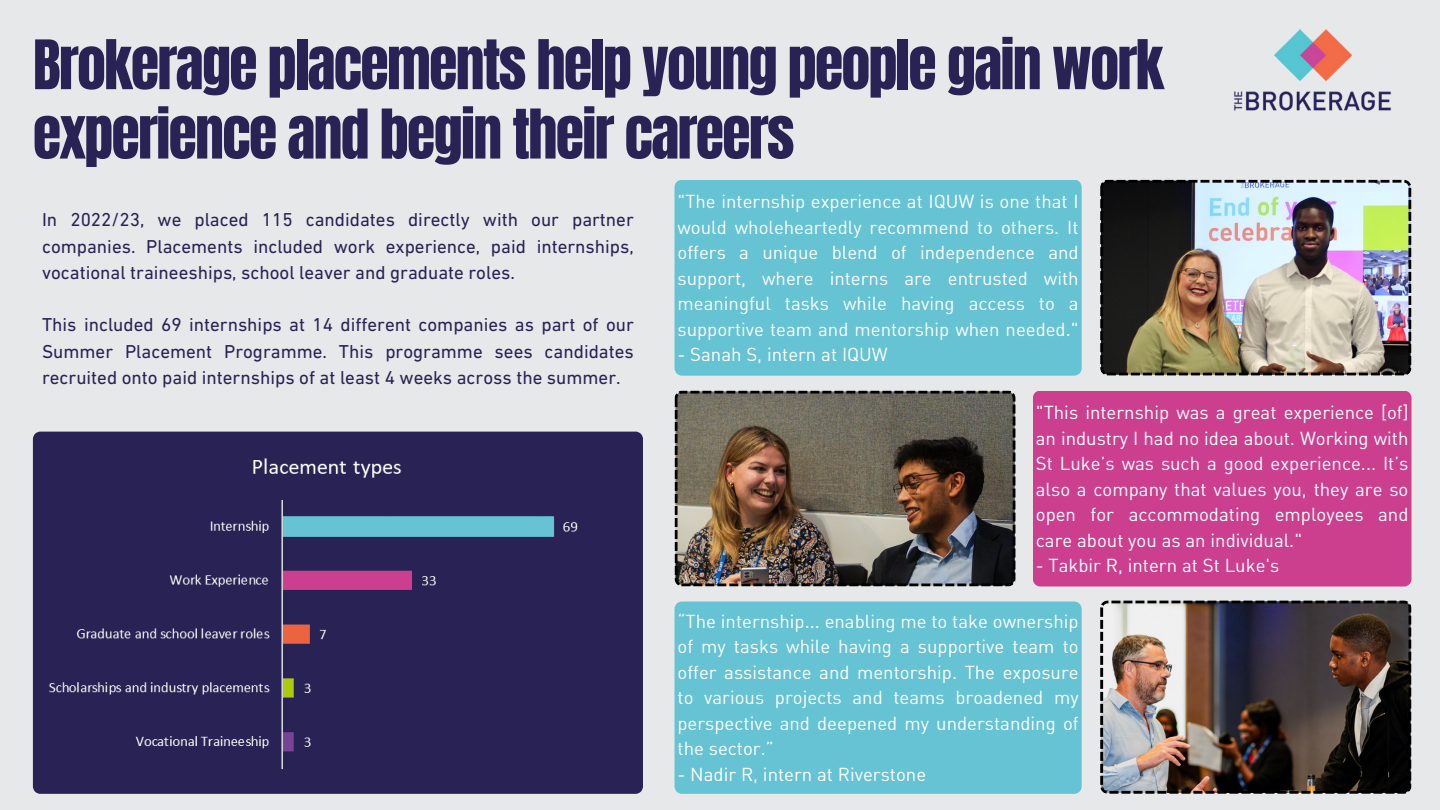
<style>
.page{position:relative;width:1440px;height:810px;background:#e6e8e9}
.page>*{position:absolute;margin:0;border:0;box-sizing:border-box;transform-origin:0 0}
.t1{font:57.9px/69.4px "Anton";letter-spacing:-.03em;color:#282354}
.t2{font:19px/26.2px "DIN Next LT Pro";color:#282354;text-align:justify}
.t3{font:18.6px/25.5px "DIN Regular Alternate";color:#fff;text-align:justify}
</style>
<div class="page">
<img style="left:1234px;top:29px;width:157px;height:82px">
<div style="left:33px;top:432px;width:610px;height:362px;background:#282354"></div>
<img style="left:38px;top:440px;width:576px;height:345px">
<img style="left:1100px;top:180px;width:311px;height:195px">
<img style="left:1100px;top:600px;width:311px;height:194px">
<img style="left:675px;top:391px;width:341px;height:195px">
<div style="left:675px;top:180px;width:407px;height:196px;background:#65c3d4"></div>
<div style="left:1033px;top:391px;width:379px;height:196px;background:#cc3f8f"></div>
<div style="left:675px;top:602px;width:407px;height:192px;background:#65c3d4"></div>
<p class="t1" style="left:33px;top:31px;width:1133px">Brokerage placements help young people gain work experience and begin their careers</p>
<p class="t2" style="left:42px;top:208px;width:593px">In 2022/23, we placed 115 candidates directly with our partner companies. Placements included work experience, paid internships, vocational traineeships, school leaver and graduate roles.</p>
<p class="t2" style="left:42px;top:313px;width:593px">This included 69 internships at 14 different companies as part of our Summer Placement Programme. This programme sees candidates recruited onto paid internships of at least 4 weeks across the summer.</p>
<p class="t3" style="left:678px;top:188px;width:403px">"The internship experience at IQUW is one that I would wholeheartedly recommend to others. It offers a unique blend of independence and support, where interns are entrusted with meaningful tasks while having access to a supportive team and mentorship when needed."</p>
<p class="t3" style="left:678px;top:341px;width:212px">- Sanah S, intern at IQUW</p>
<p class="t3" style="left:1036px;top:399px;width:374px">"This internship was a great experience [of] an industry I had no idea about. Working with St Luke’s was such a good experience... It’s also a company that values you, they are so open for accommodating employees and care about you as an individual."</p>
<p class="t3" style="left:1036px;top:552px;width:245px">- Takbir R, intern at St Luke's</p>
<p class="t3" style="left:678px;top:608px;width:403px">“The internship... enabling me to take ownership of my tasks while having a supportive team to offer assistance and mentorship. The exposure to various projects and teams broadened my perspective and deepened my understanding of the sector.”</p>
<p class="t3" style="left:678px;top:761px;width:250px">- Nadir R, intern at Riverstone</p>
</div>
